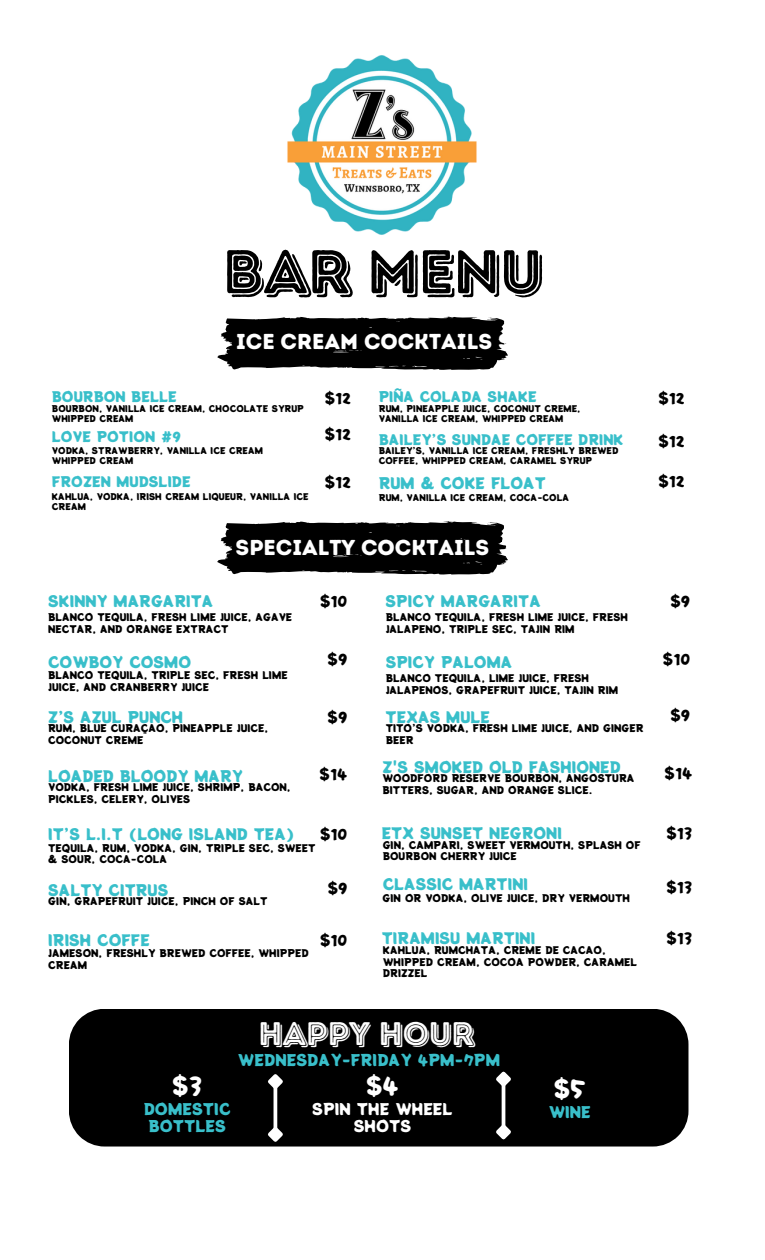
<style>
.page{position:relative;width:765px;height:1260px;background:#fff}
.page>*{position:absolute;margin:0;border:0;box-sizing:border-box;transform-origin:0 0}
.t1{font:61.38px "Intro Rust Base Line Shade";color:#000}
.t2{font:32.62px "Intro Rust Base Line Shade";color:#fff}
.t3{font:23.75px "Potta One";color:#fff}
.t4{font:21.62px "Intro Rust Base";color:#fff}
.t5{font:15.25px/17.8px "Potta One";color:#39bfca;text-align:center}
.t6{font:15.25px/17.8px "Potta One";color:#fff;text-align:center}
.t7{font:15px "Potta One";color:#39bfca}
.t8{font:15px "Potta One";color:#000}
.t9{font:13.75px "Potta One";color:#39bfca}
.t10{font:10px/11.6px "Potta One";color:#000}
.t11{font:8.75px/10.1px "Potta One";color:#000}
</style>
<div class="page">
<svg style="left:217px;top:316px;width:291px;height:54px;background:#1f1f1f"></svg>
<svg style="left:217px;top:521px;width:291px;height:54px;background:#1f1f1f"></svg>
<div style="left:69px;top:1009px;width:619px;height:138px;background:#000"></div>
<hr style="left:274px;top:1086px;width:3px;height:44px;background:#fff">
<svg style="left:264px;top:1071px;width:22px;height:22px"></svg>
<svg style="left:264px;top:1123px;width:22px;height:22px"></svg>
<hr style="left:502px;top:1084px;width:3px;height:43px;background:#fff">
<svg style="left:493px;top:1068px;width:21px;height:22px"></svg>
<svg style="left:493px;top:1121px;width:21px;height:22px"></svg>
<img style="left:287px;top:55px;width:190px;height:180px">
<h3 class="t1" style="left:223px;top:235px;width:321px">BAR MENU</h3>
<p class="t4" style="left:236px;top:328px;width:300px">ICE CREAM COCKTAILS $12</p>
<h5 class="t9" style="left:52px;top:386px;width:127px">BOURBON BELLE</h5>
<h4 class="t11" style="left:52px;top:403px;width:254px">BOURBON, VANILLA ICE CREAM, CHOCOLATE SYRUP</h4>
<p class="t11" style="left:52px;top:413px;width:83px">WHIPPED CREAM</p>
<p class="t8" style="left:325px;top:386px;width:28px">$12</p>
<h4 class="t9" style="left:379px;top:386px;width:160px">PIÑA COLADA SHAKE</h4>
<h5 class="t11" style="left:379px;top:403px;width:203px">RUM, PINEAPPLE JUICE, COCONUT CREME,<br>VANILLA ICE CREAM, WHIPPED CREAM</h5>
<p class="t8" style="left:659px;top:386px;width:28px">$12</p>
<p class="t9" style="left:52px;top:426px;width:131px">LOVE POTION #9</p>
<h5 class="t11" style="left:52px;top:445px;width:213px">VODKA, STRAWBERRY, VANILLA ICE CREAM</h5>
<h4 class="t11" style="left:52px;top:455px;width:83px">WHIPPED CREAM</h4>
<p class="t8" style="left:325px;top:423px;width:28px">$12</p>
<h5 class="t9" style="left:379px;top:429px;width:246px">BAILEY’S SUNDAE COFFEE DRINK</h5>
<h4 class="t11" style="left:379px;top:445px;width:241px">BAILEY’S, VANILLA ICE CREAM, FRESHLY BREWED<br>COFFEE, WHIPPED CREAM, CARAMEL SYRUP</h4>
<p class="t8" style="left:659px;top:429px;width:28px">$12</p>
<h4 class="t9" style="left:52px;top:471px;width:140px">FROZEN MUDSLIDE</h4>
<h5 class="t11" style="left:52px;top:491px;width:258px">KAHLUA, VODKA, IRISH CREAM LIQUEUR, VANILLA ICE<br>CREAM</h5>
<p class="t8" style="left:325px;top:471px;width:28px">$12</p>
<h4 class="t7" style="left:379px;top:472px;width:169px">RUM &amp; COKE FLOAT</h4>
<h4 class="t11" style="left:379px;top:493px;width:192px">RUM, VANILLA ICE CREAM, COCA-COLA</h4>
<p class="t8" style="left:659px;top:470px;width:28px">$12</p>
<h3 class="t4" style="left:236px;top:534px;width:255px">SPECIALTY COCKTAILS</h3>
<h4 class="t7" style="left:48px;top:590px;width:167px">SKINNY MARGARITA</h4>
<h4 class="t10" style="left:48px;top:611px;width:246px">BLANCO TEQUILA, FRESH LIME JUICE, AGAVE<br>NECTAR, AND ORANGE EXTRACT</h4>
<h6 class="t8" style="left:320px;top:590px;width:29px">$10</h6>
<h4 class="t7" style="left:386px;top:590px;width:157px">SPICY MARGARITA</h4>
<h4 class="t10" style="left:386px;top:611px;width:244px">BLANCO TEQUILA, FRESH LIME JUICE, FRESH<br>JALAPENO, TRIPLE SEC, TAJIN RIM</h4>
<h6 class="t8" style="left:670px;top:590px;width:21px">$9</h6>
<h6 class="t7" style="left:48px;top:650px;width:145px">COWBOY COSMO</h6>
<h4 class="t10" style="left:48px;top:669px;width:241px">BLANCO TEQUILA, TRIPLE SEC, FRESH LIME<br>JUICE, AND CRANBERRY JUICE</h4>
<h4 class="t7" style="left:48px;top:706px;width:137px">Z’S AZUL PUNCH</h4>
<h4 class="t10" style="left:48px;top:722px;width:222px">RUM, BLUE CURAÇAO, PINEAPPLE JUICE,<br>COCONUT CREME</h4>
<h6 class="t8" style="left:328px;top:647px;width:21px">$9</h6>
<h4 class="t8" style="left:663px;top:647px;width:29px">$10</h4>
<h6 class="t7" style="left:386px;top:650px;width:128px">SPICY PALOMA</h6>
<h4 class="t10" style="left:386px;top:672px;width:234px">BLANCO TEQUILA, LIME JUICE, FRESH<br>JALAPENOS, GRAPEFRUIT JUICE, TAJIN RIM</h4>
<h4 class="t8" style="left:328px;top:706px;width:21px">$9</h4>
<h4 class="t7" style="left:386px;top:706px;width:106px">TEXAS MULE</h4>
<h6 class="t10" style="left:386px;top:722px;width:259px">TITO’S VODKA, FRESH LIME JUICE, AND GINGER<br>BEER</h6>
<h4 class="t8" style="left:670px;top:703px;width:21px">$9</h4>
<h4 class="t7" style="left:48px;top:765px;width:196px">LOADED BLOODY MARY</h4>
<h4 class="t8" style="left:320px;top:762px;width:29px">$14</h4>
<h6 class="t10" style="left:48px;top:781px;width:244px">VODKA, FRESH LIME JUICE, SHRIMP, BACON,<br>PICKLES, CELERY, OLIVES</h6>
<h4 class="t7" style="left:383px;top:756px;width:240px">Z'S SMOKED OLD FASHIONED</h4>
<h6 class="t10" style="left:383px;top:772px;width:254px">WOODFORD RESERVE BOURBON, ANGOSTURA</h6>
<h4 class="t8" style="left:665px;top:762px;width:29px">$14</h4>
<h6 class="t10" style="left:383px;top:784px;width:211px">BITTERS, SUGAR, AND ORANGE SLICE.</h6>
<h6 class="t8" style="left:320px;top:823px;width:29px">$10</h6>
<h4 class="t7" style="left:48px;top:823px;width:248px">IT’S L.I.T (LONG ISLAND TEA)</h4>
<h4 class="t10" style="left:48px;top:842px;width:269px">TEQUILA, RUM, VODKA, GIN, TRIPLE SEC, SWEET &amp; SOUR, COCA-COLA</h4>
<h4 class="t7" style="left:382px;top:821px;width:182px">ETX SUNSET NEGRONI</h4>
<h4 class="t10" style="left:383px;top:839px;width:260px">GIN, CAMPARI, SWEET VERMOUTH, SPLASH OF<br>BOURBON CHERRY JUICE</h4>
<h6 class="t8" style="left:666px;top:821px;width:27px">$13</h6>
<h6 class="t7" style="left:48px;top:879px;width:122px">SALTY CITRUS</h6>
<h2 class="t8" style="left:328px;top:876px;width:21px">$9</h2>
<h4 class="t10" style="left:48px;top:895px;width:221px">GIN, GRAPEFRUIT JUICE, PINCH OF SALT</h4>
<h4 class="t7" style="left:383px;top:872px;width:147px">CLASSIC MARTINI</h4>
<h4 class="t10" style="left:383px;top:892px;width:249px">GIN OR VODKA, OLIVE JUICE, DRY VERMOUTH</h4>
<h4 class="t8" style="left:667px;top:876px;width:27px">$13</h4>
<h6 class="t7" style="left:48px;top:928px;width:103px">IRISH COFFE</h6>
<h4 class="t10" style="left:48px;top:947px;width:262px">JAMESON, FRESHLY BREWED COFFEE, WHIPPED<br>CREAM</h4>
<h4 class="t8" style="left:320px;top:928px;width:29px">$10</h4>
<h4 class="t7" style="left:382px;top:927px;width:155px">TIRAMISU MARTINI</h4>
<h4 class="t10" style="left:383px;top:944px;width:256px">KAHLUA, RUMCHATA, CREME DE CACAO,<br>WHIPPED CREAM, COCOA POWDER, CARAMEL<br>DRIZZEL</h4>
<h6 class="t8" style="left:667px;top:927px;width:27px">$13</h6>
<h6 class="t3" style="left:172px;top:1067px;width:31px">$3</h6>
<h6 class="t5" style="left:144px;top:1099px;width:88px">DOMESTIC<br>BOTTLES</h6>
<h4 class="t2" style="left:259px;top:1014px;width:217px">HAPPY HOUR</h4>
<h4 class="t5" style="left:238px;top:1051px;width:264px">WEDNESDAY-FRIDAY 4PM-7PM</h4>
<p class="t3" style="left:366px;top:1067px;width:34px">$4</p>
<p class="t6" style="left:312px;top:1099px;width:142px">SPIN THE WHEEL<br>SHOTS</p>
<h1 class="t3" style="left:554px;top:1070px;width:34px">$5</h1>
<h1 class="t5" style="left:549px;top:1102px;width:44px">WINE</h1>
</div>
